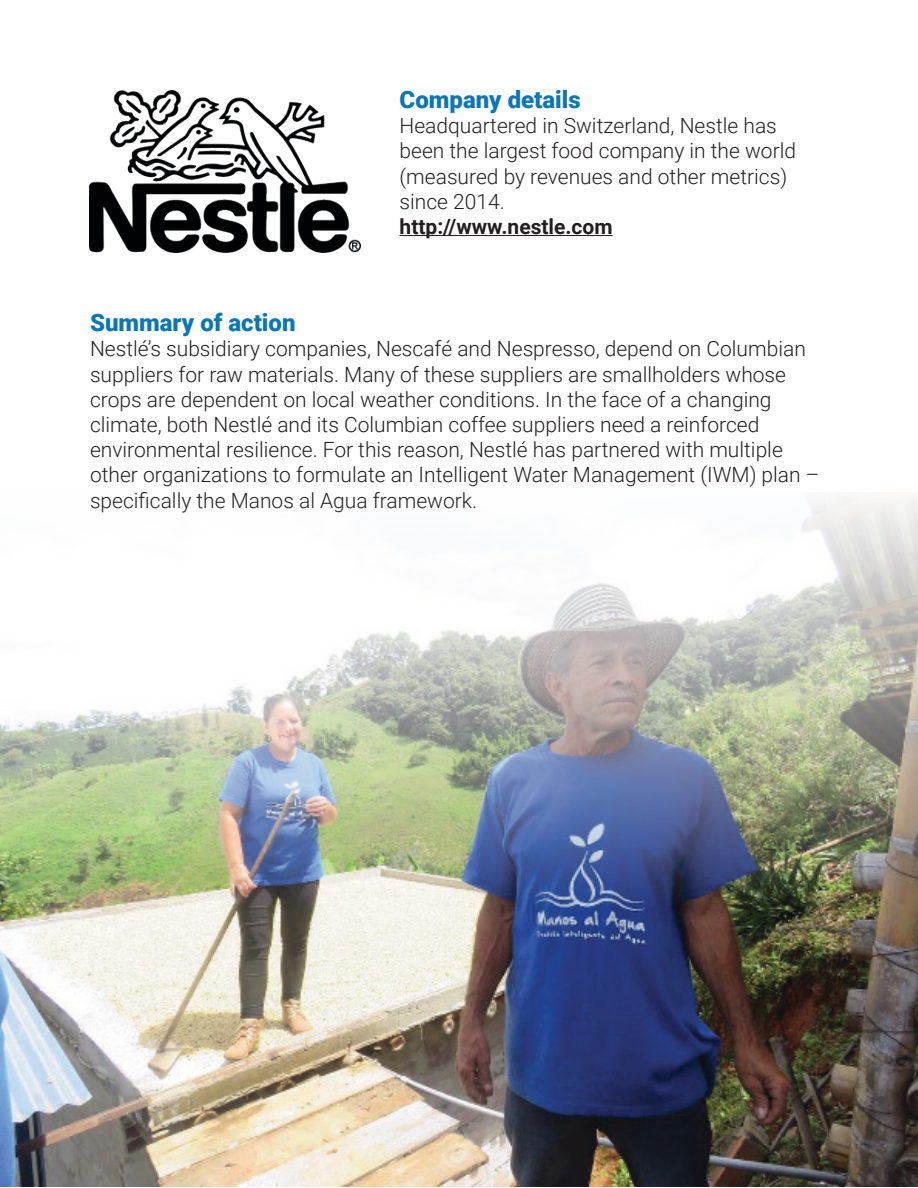
<style>
.page{position:relative;width:918px;height:1188px;background:#fff}
.page>*{position:absolute;margin:0;border:0;box-sizing:border-box;transform-origin:0 0}
.t1{font:900 24px "Roboto";color:#0977b7}
.t2{font:300 21px/25.2px "Roboto";color:#231f20}
.t3{font:700 21px "Roboto";color:#231f20}
</style>
<div class="page">
<hr style="left:400px;top:235px;width:213px;height:1px;background:#231f20">
<img style="left:90px;top:91px;width:270px;height:162px">
<img style="left:0;top:498px;width:918px;height:688px">
<p class="t1" style="left:400px;top:83px;width:183px">Company details</p>
<p class="t2" style="left:400px;top:112px;width:398px">Headquartered in Switzerland, Nestle has been the largest food company in the world (measured by revenues and other metrics) since 2014.</p>
<p class="t3" style="left:400px;top:212px;width:215px">http://www.nestle.com</p>
<p class="t1" style="left:90px;top:306px;width:207px">Summary of action</p>
<p class="t2" style="left:90px;top:336px;width:731px">Nestlé’s subsidiary companies, Nescafé and Nespresso, depend on Columbian suppliers for raw materials. Many of these suppliers are smallholders whose crops are dependent on local weather conditions. In the face of a changing climate, both Nestlé and its Columbian coffee suppliers need a reinforced environmental resilience. For this reason, Nestlé has partnered with multiple other organizations to formulate an Intelligent Water Management (IWM) plan – specifically the Manos al Agua framework.</p>
</div>
